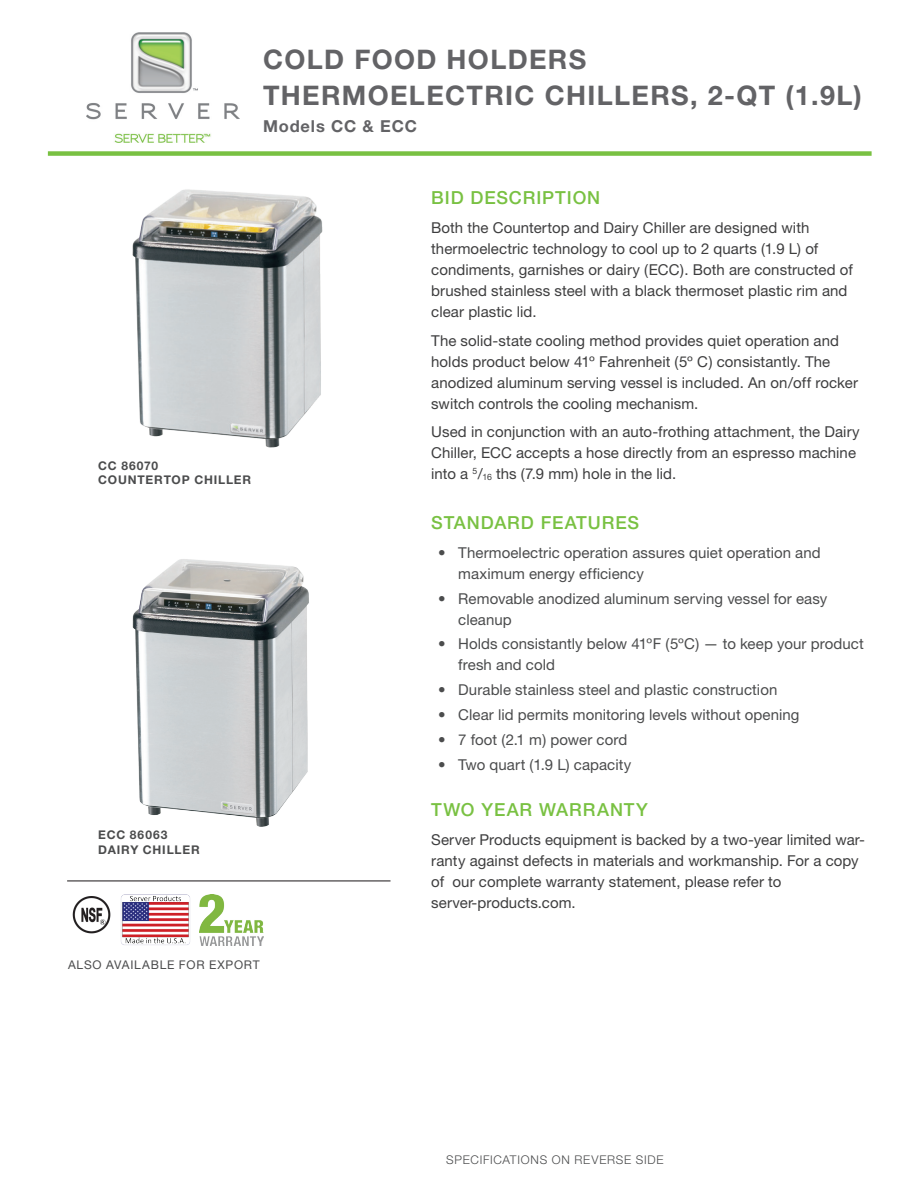
<style>
.page{position:relative;width:918px;height:1188px;background:#fff}
.page>*{position:absolute;margin:0;border:0;box-sizing:border-box;transform-origin:0 0}
.t1{font:700 27px/36px "Helvetica Neue";letter-spacing:.05em;color:#636366}
.t2{font:500 18px "Helvetica Neue";letter-spacing:.05em;color:#79c142}
.t3{font:700 16.5px "Helvetica Neue";letter-spacing:.05em;color:#636366}
.t4{font:15px/21px "Helvetica Neue";letter-spacing:.005em;color:#3e3e3f}
.t5{font:15px/21px "Helvetica Neue";letter-spacing:.005em;color:#4b4c4d}
.t6{font:700 12px/14.4px "Helvetica Neue";letter-spacing:.085em;color:#4b4c4d}
.t7{font:300 12px "Helvetica Neue";letter-spacing:.06em;color:#4b4c4d}
.t8{font:12px "Helvetica Neue";letter-spacing:.065em;color:#4b4c4d}
.t9{font:700 12px/14.4px "Helvetica Neue";letter-spacing:.065em;color:#4b4c4d}
.s1{font-size:8.7px}
</style>
<div class="page">
<div style="left:48px;top:151px;width:824px;height:5px;background:#79c142"></div>
<img style="left:87px;top:32px;width:152px;height:111px">
<hr style="left:67px;top:880px;width:324px;height:2px;background:#231f20">
<img style="left:132px;top:559px;width:177px;height:268px">
<img style="left:73px;top:897px;width:38px;height:37px">
<img style="left:121px;top:894px;width:69px;height:51px">
<img style="left:199px;top:894px;width:64px;height:52px">
<img style="left:132px;top:189px;width:191px;height:259px">
<h1 class="t1" style="left:263px;top:41px;width:600px">COLD FOOD HOLDERS<br>THERMOELECTRIC CHILLERS, 2-QT (1.9L)</h1>
<p class="t3" style="left:263px;top:116px;width:155px">MODELS CC &amp; ECC</p>
<p class="t9" style="left:98px;top:458px;width:61px">CC 86070<br>COUNTERTO</p>
<p class="t6" style="left:182px;top:473px;width:22px">P CHILLER</p>
<p class="t6" style="left:98px;top:827px;width:10px">ECC</p>
<p class="t6" style="left:98px;top:827px;width:71px;text-indent:32px">86063<br>DAIRY CHILLER</p>
<p class="t2" style="left:431px;top:187px;width:171px">BID DESCRIPTION</p>
<p class="t4" style="left:431px;top:217px;width:423px">Both the Countertop and Dairy Chiller are designed with thermoelectric technology to cool up to 2 quarts (1.9 L) of condiments, garnishes or dairy (ECC). Both are constructed of brushed stainless steel with a black thermoset plastic rim and clear plastic lid.</p>
<p class="t4" style="left:431px;top:330px;width:428px">The solid-state cooling method provides quiet operation and holds product below 41º Fahrenheit (5º C) consistantly. The anodized aluminum serving vessel is included. An on/off rocker switch controls the cooling mechanism.</p>
<p class="t4" style="left:431px;top:421px;width:430px">Used in conjunction with an auto-frothing attachment, the Dairy<br>Chiller, ECC accepts a hose directly from an espresso machine into a <sup>5</sup>/<span class="s1">16</span> ths (7.9 mm) hole in the lid.</p>
<p class="t2" style="left:431px;top:512px;width:209px">STANDARD FEATURES</p>
<p class="t5" style="left:458px;top:542px;width:364px;text-indent:-20px">• Thermoelectric operation assures quiet operation and maximum energy efficiency</p>
<p class="t5" style="left:458px;top:588px;width:371px;text-indent:-20px">• Removable anodized aluminum serving vessel for easy cleanup</p>
<p class="t5" style="left:458px;top:633px;width:407px;text-indent:-20px">• Holds consistantly below 41ºF (5ºC) — to keep your product fresh and cold</p>
<p class="t5" style="left:438px;top:679px;width:341px">• Durable stainless steel and plastic construction</p>
<p class="t5" style="left:438px;top:704px;width:363px">• Clear lid permits monitoring levels without opening</p>
<p class="t5" style="left:438px;top:729px;width:191px">• 7 foot (2.1 m) power cord</p>
<p class="t5" style="left:438px;top:754px;width:195px">• Two quart (1.9 L) capacity</p>
<p class="t2" style="left:431px;top:799px;width:218px">TWO YEAR WARRANTY</p>
<p class="t4" style="left:431px;top:829px;width:435px">Server Products equipment is backed by a two-year limited war&shy;ranty against defects in materials and workmanship. For a copy of our complete warranty statement, please refer to server-products.com.</p>
<p class="t8" style="left:68px;top:958px;width:75px">Also available</p>
<p class="t8" style="left:179px;top:958px;width:74px">for export</p>
<p class="t7" style="left:446px;top:1153px;width:219px">SPECIFICATIONS ON REVERSE SIDE</p>
</div>
